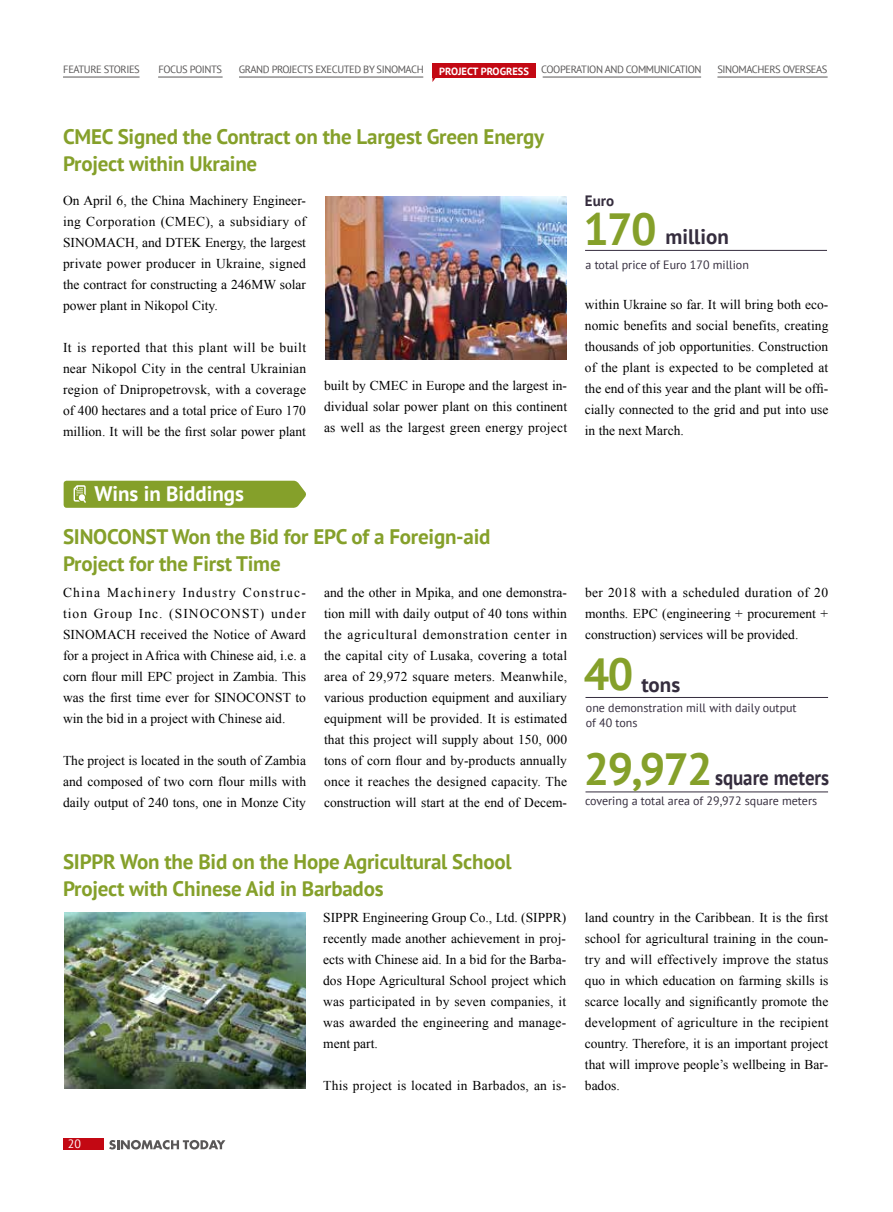
<style>
.page{position:relative;width:893px;height:1212px;background:#fff}
.page>*{position:absolute;margin:0;border:0;box-sizing:border-box;transform-origin:0 0}
.t1{font:700 21px/27px "PT Sans";letter-spacing:-.01em;color:#85a02a}
.t2{font:700 21px "PT Sans";color:#352d3e;scale:.9 1}
.t3{font:700 21px "PT Sans";color:#352d3e}
.t4{font:700 21px "PT Sans";color:#fff}
.t5{font:700 15px "PT Sans";color:#352d3e}
.t6{font:13.5px/21px "Times New Roman";color:#000;text-align:justify}
.t7{font:13.5px "Times New Roman";letter-spacing:.02em;color:#000}
.t8{font:12px/15px "PT Sans";color:#352d3e}
.t9{font:12px "PT Sans";color:#fff}
.t10{font:10.5px "PT Sans";letter-spacing:-.04em;color:#595757}
.s1{font-weight:700;color:#fff}
.s2{font-size:45px;color:#85a02a}
</style>
<div class="page">
<img style="left:325px;top:196px;width:242px;height:164px">
<svg style="left:64px;top:481px;width:242px;height:27px;background:#8aa332"></svg>
<img style="left:64px;top:913px;width:241px;height:175px">
<hr style="left:585px;top:250px;width:242px;height:1px;background:#352d3e">
<hr style="left:585px;top:697px;width:243px;height:1px;background:#352d3e">
<hr style="left:585px;top:791px;width:243px;height:1px;background:#352d3e">
<div style="left:63px;top:1138px;width:41px;height:12px;background:#c30813"></div>
<svg style="left:109px;top:1140px;width:116px;height:9px"></svg>
<div style="left:432px;top:64px;width:103px;height:14px;background:#c30813"></div>
<hr style="left:63px;top:77px;width:77px;height:1px;background:#595757">
<hr style="left:158px;top:77px;width:65px;height:1px;background:#595757">
<hr style="left:543px;top:77px;width:158px;height:1px;background:#595757">
<hr style="left:717px;top:77px;width:111px;height:1px;background:#595757">
<hr style="left:239px;top:77px;width:184px;height:1px;background:#595757">
<p class="t10" style="left:63px;top:63px;width:78px">FEATURE STORIES</p>
<p class="t10" style="left:158px;top:63px;width:65px">FOCUS POINTS</p>
<p class="t10" style="left:239px;top:63px;width:186px">GRAND PROJECTS EXECUTED BY SINOMACH</p>
<p class="t10" style="left:439px;top:63px;width:264px"><span class="s1">PROJECT PROGRESS</span> COOPERATION AND COMMUNICATION</p>
<p class="t10" style="left:717px;top:63px;width:112px">SINOMACHERS OVERSEAS</p>
<h1 class="t1" style="left:63px;top:123px;width:483px">CMEC Signed the Contract on the Largest Green Energy<br>Project within Ukraine</h1>
<p class="t6" style="left:63px;top:190px;width:245px">On April 6, the China Machinery Engineer&shy;ing Corporation (CMEC), a subsidiary of SINOMACH, and DTEK Energy, the largest private power producer in Ukraine, signed the contract for constructing a 246MW solar power plant in Nikopol City.</p>
<p class="t6" style="left:63px;top:337px;width:245px">It is reported that this plant will be built near Nikopol City in the central Ukrainian region of Dnipropetrovsk, with a coverage of 400 hectares and a total price of Euro 170 million. It will be the first solar power plant</p>
<p class="t6" style="left:324px;top:375px;width:245px">built by CMEC in Europe and the largest in&shy;dividual solar power plant on this continent as well as the largest green energy project</p>
<p class="t5" style="left:585px;top:191px;width:31px">Euro</p>
<h1 class="t3" style="left:584px;top:222px;width:147px"><span class="s2">170</span> million</h1>
<p class="t8" style="left:585px;top:257px;width:165px">a total price of Euro 170 million</p>
<p class="t6" style="left:585px;top:293px;width:245px">within Ukraine so far. It will bring both eco&shy;nomic benefits and social benefits, creating thousands of job opportunities. Construction of the plant is expected to be completed at the end of this year and the plant will be offi&shy;cially connected to the grid and put into use in the next March.</p>
<h1 class="t4" style="left:94px;top:480px;width:151px">Wins in Biddings</h1>
<h1 class="t1" style="left:63px;top:523px;width:429px">SINOCONST Won the Bid for EPC of a Foreign-aid<br>Project for the First Time</h1>
<p class="t6" style="left:63px;top:582px;width:245px">China Machinery Industry Construc&shy;tion Group Inc. (SINOCONST) under SINOMACH received the Notice of Award for a project in Africa with Chinese aid, i.e. a corn flour mill EPC project in Zambia. This was the first time ever for SINOCONST to win the bid in a project with Chinese aid.</p>
<p class="t6" style="left:63px;top:750px;width:245px">The project is located in the south of Zambia and composed of two corn flour mills with daily output of 240 tons, one in Monze City</p>
<p class="t6" style="left:324px;top:582px;width:245px">and the other in Mpika, and one demonstra&shy;tion mill with daily output of 40 tons within the agricultural demonstration center in the capital city of Lusaka, covering a total area of 29,972 square meters. Meanwhile, various production equipment and auxiliary equipment will be provided. It is estimated that this project will supply about 150, 000 tons of corn flour and by-products annually once it reaches the designed capacity. The construction will start at the end of Decem-</p>
<p class="t6" style="left:585px;top:582px;width:245px">ber 2018 with a scheduled duration of 20 months. EPC (engineering + procurement + construction) services will be provided.</p>
<h1 class="t3" style="left:584px;top:670px;width:98px"><span class="s2">40</span> tons</h1>
<p class="t8" style="left:586px;top:699px;width:212px">one demonstration mill with daily output of 40 tons</p>
<h1 class="t2" style="left:584px;top:764px;width:274px"><span class="s2">29,972</span>square meters</h1>
<p class="t8" style="left:585px;top:793px;width:234px">covering a total area of 29,972 square meters</p>
<h1 class="t1" style="left:63px;top:847px;width:450px">SIPPR Won the Bid on the Hope Agricultural School<br>Project with Chinese Aid in Barbados</h1>
<p class="t6" style="left:323px;top:906px;width:245px">SIPPR Engineering Group Co., Ltd. (SIPPR) recently made another achievement in proj&shy;ects with Chinese aid. In a bid for the Barba&shy;dos Hope Agricultural School project which was participated in by seven companies, it was awarded the engineering and manage&shy;ment part.</p>
<p class="t7" style="left:323px;top:1076px;width:245px">This project is located in Barbados, an is-</p>
<p class="t6" style="left:585px;top:906px;width:245px">land country in the Caribbean. It is the first school for agricultural training in the coun&shy;try and will effectively improve the status quo in which education on farming skills is scarce locally and significantly promote the development of agriculture in the recipient country. Therefore, it is an important project that will improve people’s wellbeing in Bar&shy;bados.</p>
<p class="t9" style="left:68px;top:1136px;width:15px">20</p>
</div>
